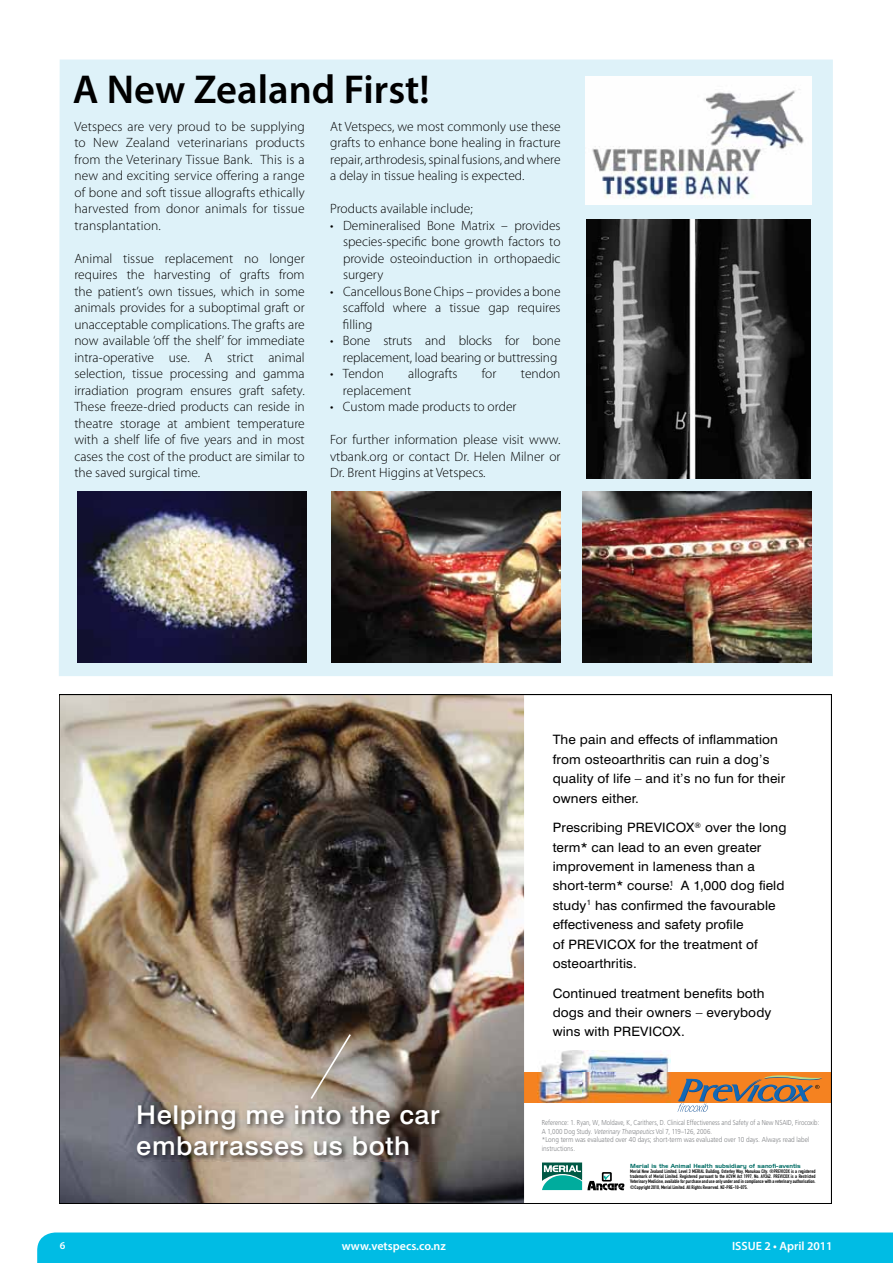
<style>
.page{position:relative;width:893px;height:1263px;background:#fff}
.page>*{position:absolute;margin:0;border:0;box-sizing:border-box;transform-origin:0 0}
.t1{font:600 40.5px "Myriad Pro";color:#000}
.t2{font:500 25.8px/31px "Swiss 721 BT";letter-spacing:.02em;color:#fff;scale:1.05 1}
.t3{font:300 13.5px/16.5px "Myriad Pro";color:#000;text-align:justify}
.t4{font:12.9px/19.4px "Swiss 721 BT";letter-spacing:.01em;color:#000;scale:1.05 1}
.t5{font:600 12px "Myriad Pro";color:#fff}
.t6{font:600 10.5px "Myriad Pro";color:#fff}
.t7{font:300 7.2px/8.6px "Frutiger";letter-spacing:-.005em;color:#808285;scale:.84 1}
.t8{font:5.7px "Handel Gothic BT";color:#006c64;scale:1.05 1}
.t9{font:5.1px/5.1px "DIN Engschrift";color:#000;text-align:justify;scale:1.05 1}
.s1{font-style:italic}
</style>
<div class="page">
<div style="left:37px;top:1232px;width:856px;height:31px;background:#00bce4"></div>
<img style="left:59px;top:694px;width:773px;height:510px">
<div style="left:59px;top:60px;width:774px;height:616px;background:#def2f9"></div>
<img style="left:585px;top:77px;width:226px;height:127px">
<img style="left:586px;top:220px;width:225px;height:258px">
<img style="left:332px;top:491px;width:229px;height:172px">
<img style="left:78px;top:491px;width:229px;height:172px">
<img style="left:583px;top:491px;width:228px;height:172px">
<h1 class="t1" style="left:73px;top:64px;width:358px">A New Zealand First!</h1>
<p class="t3" style="left:74px;top:118px;width:232px">Vetspecs are very proud to be supplying to New Zealand veterinarians products from the Veterinary Tissue Bank. This is a new and exciting service offering a range of bone and soft tissue allografts ethically harvested from donor animals for tissue transplantation.</p>
<p class="t3" style="left:74px;top:250px;width:232px">Animal tissue replacement no longer requires the harvesting of grafts from the patient’s own tissues, which in some animals provides for a suboptimal graft or unacceptable complications. The grafts are now available ‘off the shelf’ for immediate intra-operative use. A strict animal selection, tissue processing and gamma irradiation program ensures graft safety.<br>These freeze-dried products can reside in theatre storage at ambient temperature with a shelf life of five years and in most cases the cost of the product are similar to the saved surgical time.</p>
<p class="t3" style="left:330px;top:118px;width:232px">At Vetspecs, we most commonly use these grafts to enhance bone healing in fracture repair, arthrodesis, spinal fusions, and where a delay in tissue healing is expected.</p>
<p class="t3" style="left:330px;top:200px;width:144px">Products available include;</p>
<p class="t3" style="left:343px;top:217px;width:219px;text-indent:-13px">• Demineralised Bone Matrix – provides species-specific bone growth factors to provide osteoinduction in orthopaedic surgery</p>
<p class="t3" style="left:343px;top:283px;width:219px;text-indent:-13px">• Cancellous Bone Chips – provides a bone scaffold where a tissue gap requires filling</p>
<p class="t3" style="left:330px;top:332px;width:232px;text-align:right">• Bone struts and blocks for bone replacement, load bearing or buttressing</p>
<p class="t3" style="left:330px;top:365px;width:55px">• Tendon</p>
<p class="t3" style="left:408px;top:365px;width:51px">allografts</p>
<p class="t3" style="left:482px;top:365px;width:16px">for</p>
<p class="t3" style="left:521px;top:365px;width:41px">tendon</p>
<p class="t3" style="left:343px;top:382px;width:70px">replacement</p>
<p class="t3" style="left:330px;top:398px;width:188px">• Custom made products to order</p>
<p class="t3" style="left:330px;top:431px;width:232px">For further information please visit www. vtbank.org or contact Dr. Helen Milner or Dr. Brent Higgins at Vetspecs.</p>
<h2 class="t2" style="left:136px;top:1099px;width:291px">Helping me into the car embarrasses us both</h2>
<p class="t4" style="left:553px;top:730px;width:223px">The pain and effects of inflammation from osteoarthritis can ruin a dog’s quality of life – and it’s no fun for their owners either.</p>
<p class="t4" style="left:553px;top:818px;width:224px">Prescribing PREVICOX<sup>®</sup> over the long term* can lead to an even greater improvement in lameness than a short-term* course<sup>1</sup>. A 1,000 dog field study<sup>1</sup> has confirmed the favourable effectiveness and safety profile<br>of PREVICOX for the treatment of osteoarthritis.</p>
<p class="t4" style="left:553px;top:983px;width:210px">Continued treatment benefits both dogs and their owners – everybody wins with PREVICOX.</p>
<p class="t7" style="left:542px;top:1118px;width:332px">Reference: 1. Ryan, W, Moldave, K, Carithers, D. Clinical Effectiveness and Safety of a New NSAID, Firocoxib:<br>A 1,000 Dog Study. <span class="s1">VeterinaryTherapeutics</span>Vol 7, 119–126, 2006.<br>*Long term was evaluated over 40 days; short-term was evaluated over 10 days. Always read label instructions.</p>
<p class="t8" style="left:630px;top:1162px;width:164px">Merial is the Animal Health subsidiary of sanofi-aventis</p>
<p class="t9" style="left:630px;top:1169px;width:178px">Merial New Zealand Limited, Level 3 MERIAL Building, Osterley Way, Manukau City. ®PREVICOX is a registered trademark of Merial Limited. Registered pursuant to the ACVM Act 1997, No. A9342. PREVICOX is a Restricted Veterinary Medicine, available for purchase and use only under and in compliance with a veterinary authorisation.</p>
<p class="t9" style="left:630px;top:1185px;width:113px">©Copyright 2010, Merial Limited. All Rights Reserved. NZ-PRE-10-075.</p>
<p class="t6" style="left:60px;top:1239px;width:7px">6</p>
<p class="t5" style="left:342px;top:1238px;width:106px">www.vetspecs.co.nz</p>
<p class="t5" style="left:732px;top:1238px;width:102px">ISSUE 2 • April 2011</p>
</div>
